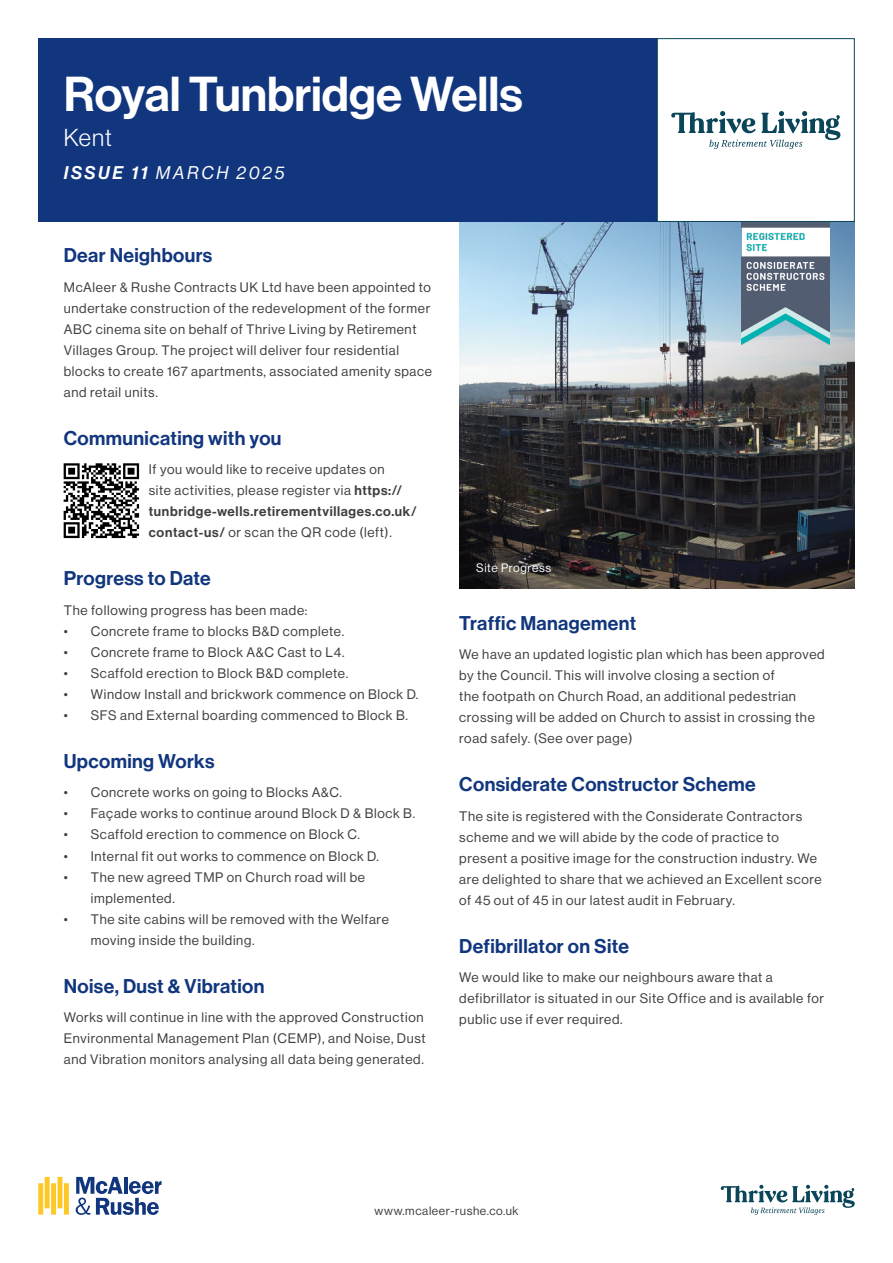
<style>
.page{position:relative;width:893px;height:1263px;background:#fff}
.page>*{position:absolute;margin:0;border:0;box-sizing:border-box;transform-origin:0 0}
.t1{font:48px "N Haas Grotesk DS Pro 65 Md";color:#fff}
.t2{font:24px "N Haas Grotesk DS Pro 45 Lt";color:#fff}
.t3{font:19.5px "N Haas Grotesk DS Pro 65 Md";letter-spacing:.02em;color:#11367e}
.t4{font:18px "N Haas Grotesk DS Pro 56 It";letter-spacing:.15em;color:#fff}
.t5{font:13.5px/21px "N Haas Grotesk DS Pro 55 Rg";letter-spacing:.05em;color:#3e3e3f}
.t6{font:13.5px "N Haas Grotesk DS Pro 65 Md";letter-spacing:.05em;color:#3e3e3f}
.t7{font:12px "N Haas Grotesk DS Pro 55 Rg";letter-spacing:.05em;color:#3e3e3f}
.t8{font:12px "N Haas Grotesk DS Pro 55 Rg";letter-spacing:.05em;color:#fff}
.s1{font-family:"N Haas Grotesk DS Pro 66 Md It"}
.s2{font-family:"N Haas Grotesk DS Pro 65 Md"}
</style>
<div class="page">
<svg style="left:721px;top:1185px;width:134px;height:30px"></svg>
<svg style="left:38px;top:1177px;width:31px;height:38px"></svg>
<svg style="left:76px;top:1177px;width:86px;height:38px"></svg>
<img style="left:459px;top:222px;width:396px;height:367px">
<div style="left:38px;top:38px;width:619px;height:184px;background:#11367e"></div>
<img style="left:742px;top:222px;width:87px;height:123px">
<div style="left:469px;top:555px;width:90px;height:27px;background:#231f20;opacity:.33"></div>
<div style="left:657px;top:38px;width:198px;height:184px;border:1px solid #0b4658"></div>
<svg style="left:671px;top:111px;width:169px;height:38px"></svg>
<img style="left:64px;top:464px;width:76px;height:74px">
<h1 class="t1" style="left:64px;top:67px;width:461px">Royal Tunbridge Wells</h1>
<h2 class="t2" style="left:64px;top:124px;width:50px">Kent</h2>
<h3 class="t4" style="left:64px;top:162px;width:222px"><span class="s1">ISSUE 11</span> MARCH 2025</h3>
<h3 class="t3" style="left:64px;top:244px;width:150px">Dear Neighbours</h3>
<p class="t5" style="left:64px;top:277px;width:370px">McAleer &amp; Rushe Contracts UK Ltd have been appointed to undertake construction of the redevelopment of the former ABC cinema site on behalf of Thrive Living by Retirement Villages Group. The project will deliver four residential blocks to create 167 apartments, associated amenity space and retail units.</p>
<h3 class="t3" style="left:64px;top:427px;width:219px">Communicating with you</h3>
<p class="t5" style="left:149px;top:459px;width:255px">If you would like to receive updates on site activities, please register via <span class="s2">https://</span></p>
<p class="t6" style="left:149px;top:504px;width:269px">tunbridge-wells.retirementvillages.co.uk/</p>
<p class="t5" style="left:149px;top:522px;width:245px"><span class="s2">contact-us/</span> or scan the QR code (left).</p>
<h3 class="t3" style="left:64px;top:567px;width:149px">Progress to Date</h3>
<p class="t5" style="left:64px;top:600px;width:245px">The following progress has been made:</p>
<p class="t5" style="left:64px;top:621px;width:282px">• Concrete frame to blocks B&amp;D complete.</p>
<p class="t5" style="left:64px;top:642px;width:282px">• Concrete frame to Block A&amp;C Cast to L4.</p>
<p class="t5" style="left:64px;top:663px;width:286px">• Scaffold erection to Block B&amp;D complete.</p>
<p class="t5" style="left:64px;top:684px;width:356px">• Window Install and brickwork commence on Block D.</p>
<p class="t5" style="left:64px;top:705px;width:346px">• SFS and External boarding commenced to Block B.</p>
<h3 class="t3" style="left:64px;top:750px;width:152px">Upcoming Works</h3>
<p class="t5" style="left:64px;top:782px;width:280px">• Concrete works on going to Blocks A&amp;C.</p>
<p class="t5" style="left:64px;top:803px;width:353px">• Façade works to continue around Block D &amp; Block B.</p>
<p class="t5" style="left:64px;top:824px;width:298px">• Scaffold erection to commence on Block C.</p>
<p class="t5" style="left:64px;top:845px;width:317px">• Internal fit out works to commence on Block D.</p>
<p class="t5" style="left:91px;top:866px;width:276px;text-indent:-27px">• The new agreed TMP on Church road will be implemented.</p>
<p class="t5" style="left:91px;top:908px;width:300px;text-indent:-27px">• The site cabins will be removed with the Welfare moving inside the building.</p>
<h3 class="t3" style="left:64px;top:974px;width:202px">Noise, Dust &amp; Vibration</h3>
<p class="t5" style="left:64px;top:1007px;width:363px">Works will continue in line with the approved Construction<br>Environmental Management Plan (CEMP), and Noise, Dust and Vibration monitors analysing all data being generated.</p>
<p class="t8" style="left:476px;top:561px;width:76px">Site Progress</p>
<h3 class="t3" style="left:459px;top:611px;width:178px">Traffic Management</h3>
<p class="t5" style="left:459px;top:644px;width:367px">We have an updated logistic plan which has been approved by the Council. This will involve closing a section of<br>the footpath on Church Road, an additional pedestrian crossing will be added on Church to assist in crossing the road safely. (See over page)</p>
<h3 class="t3" style="left:459px;top:773px;width:298px">Considerate Constructor Scheme</h3>
<p class="t5" style="left:459px;top:805px;width:364px">The site is registered with the Considerate Contractors scheme and we will abide by the code of practice to present a positive image for the construction industry. We are delighted to share that we achieved an Excellent score of 45 out of 45 in our latest audit in February.</p>
<h3 class="t3" style="left:459px;top:934px;width:171px">Defibrillator on Site</h3>
<p class="t5" style="left:459px;top:967px;width:366px">We would like to make our neighbours aware that a defibrillator is situated in our Site Office and is available for public use if ever required.</p>
<p class="t7" style="left:374px;top:1204px;width:145px">www.mcaleer-rushe.co.uk</p>
</div>
